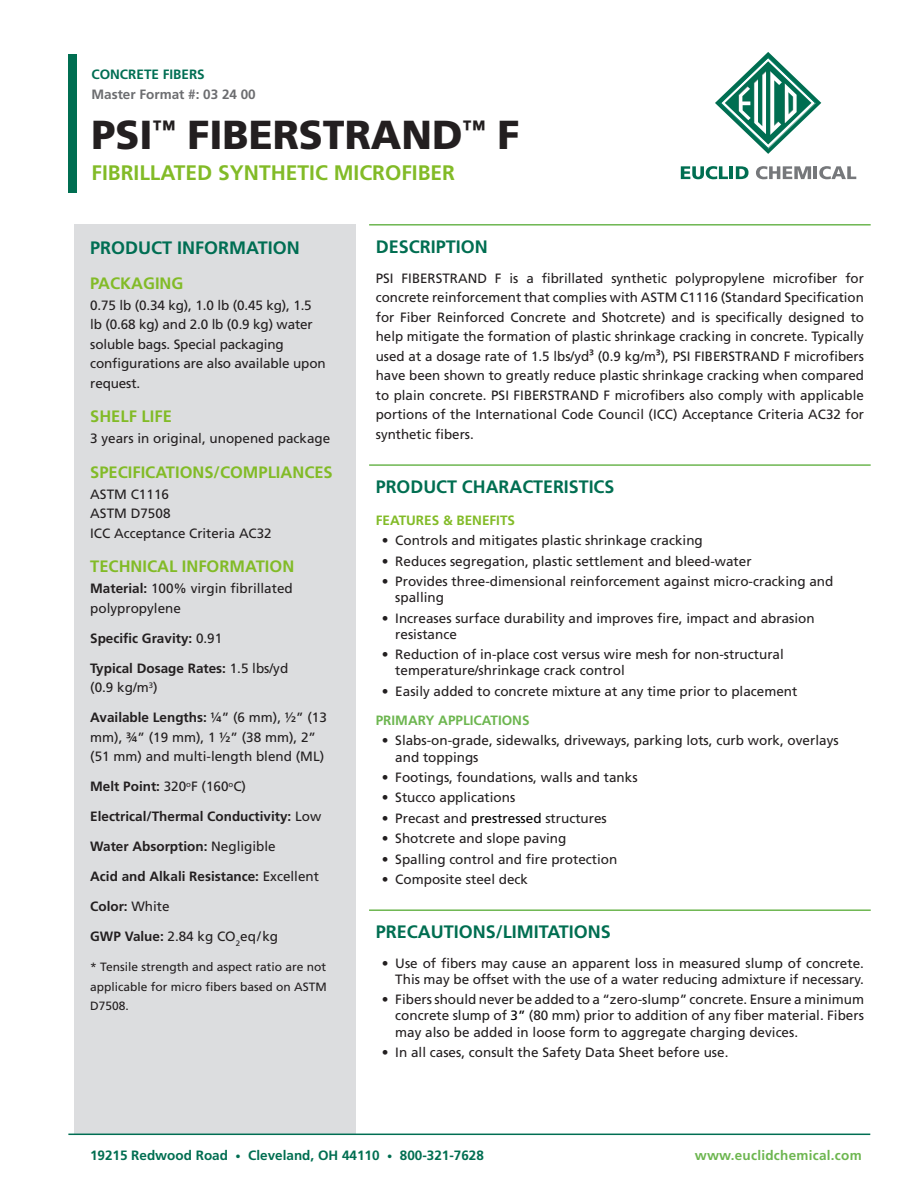
<style>
.page{position:relative;width:918px;height:1188px;background:#fff}
.page>*{position:absolute;margin:0;border:0;box-sizing:border-box;transform-origin:0 0}
.Title_-_Product_Name{font:900 40.5px "Frutiger LT Std";color:#231f20}
.Title_-_Product_Desc{font:700 21px "Frutiger LT Std";color:#82bb27}
.Dark_Green_Subheadin{font:700 18px "Frutiger LT Std";color:#006e51}
.Light_Green_-_Side_B{font:700 18px "Frutiger LT Std";color:#006e53}
.Light_Green_-_Side_B-2{font:700 16.5px "Frutiger LT Std";color:#82bb27}
.Body_Copy{font:13.5px/19.5px "Frutiger LT Std";color:#231f20}
.Body_Copy-2{font:700 13.5px/19.5px "Frutiger LT Std";color:#231f20}
.t1{font:700 13.5px "Frutiger LT Std";color:#006e51}
.Light_Green_Subheadi{font:700 13.5px "Frutiger LT Std";letter-spacing:.01em;color:#6db650}
.Leader_List{font:13.5px "Frutiger LT Std";color:#231f20}
.Body_Copy-3{font:700 13.5px "Frutiger LT Std";color:#6c6d70}
.Light_Green_Subheadi-2{font:700 13.5px "Frutiger LT Std";color:#82bb27}
.Product_Type__Top{font:700 13.5px "Frutiger LT Std";color:#006e53}
.Leader_List-2{font:700 13.5px "Frutiger LT Std";color:#231f20}
.Leader_List-3{font:12px/19.5px "Frutiger LT Std";color:#231f20;text-align:justify}
.s1{font-weight:700}
.s2{font-weight:400}
.s3{color:#000}
.s4{font-size:10.5px}
</style>
<div class="page">
<hr style="left:369px;top:224px;width:502px;height:2px;background:#6db650">
<hr style="left:369px;top:464px;width:502px;height:2px;background:#6db650">
<hr style="left:369px;top:909px;width:502px;height:2px;background:#6db650">
<div style="left:74px;top:224px;width:282px;height:910px;background:#dcdddf"></div>
<svg style="left:715px;top:52px;width:106px;height:102px"></svg>
<svg style="left:681px;top:166px;width:68px;height:13px"></svg>
<svg style="left:756px;top:166px;width:100px;height:13px"></svg>
<div style="left:68px;top:54px;width:8px;height:139px;background:#006e51"></div>
<hr style="left:68px;top:1134px;width:802px;height:1px;background:#006e53">
<p class="Product_Type__Top" style="left:92px;top:66px;width:115px">CONCRETE FIBERS</p>
<p class="Body_Copy-3" style="left:92px;top:86px;width:166px">Master Format #: 03 24 00</p>
<p class="Title_-_Product_Name" style="left:92px;top:110px;width:429px">PSI<sup>™</sup> FIBERSTRAND<sup>™</sup> F</p>
<p class="Title_-_Product_Desc" style="left:92px;top:160px;width:365px">FIBRILLATED SYNTHETIC MICROFIBER</p>
<p class="Light_Green_-_Side_B" style="left:90px;top:237px;width:211px">PRODUCT INFORMATION</p>
<p class="Light_Green_-_Side_B-2" style="left:90px;top:273px;width:95px">PACKAGING</p>
<p class="Body_Copy" style="left:90px;top:295px;width:237px">0.75 lb (0.34 kg), 1.0 lb (0.45 kg), 1.5 lb (0.68 kg) and 2.0 lb (0.9 kg) water soluble bags. Special packaging configurations are also available upon request.</p>
<p class="Light_Green_-_Side_B-2" style="left:90px;top:407px;width:83px">SHELF LIFE</p>
<p class="Body_Copy" style="left:90px;top:429px;width:242px">3 years in original, unopened package</p>
<p class="Light_Green_-_Side_B-2" style="left:90px;top:462px;width:244px">SPECIFICATIONS/COMPLIANCES</p>
<p class="Body_Copy" style="left:90px;top:484px;width:80px">ASTM C1116</p>
<p class="Body_Copy" style="left:90px;top:504px;width:82px">ASTM D7508</p>
<p class="Body_Copy" style="left:90px;top:523px;width:183px">ICC Acceptance Criteria AC32</p>
<p class="Light_Green_-_Side_B-2" style="left:90px;top:557px;width:206px">TECHNICAL INFORMATION</p>
<p class="Body_Copy" style="left:90px;top:579px;width:204px"><span class="s1">Material:</span> 100% virgin fibrillated polypropylene</p>
<p class="Body_Copy-2" style="left:90px;top:628px;width:134px">Specific Gravity: <span class="s2">0.91</span></p>
<p class="Body_Copy-2" style="left:90px;top:658px;width:200px">Typical Dosage Rates: <span class="s2">1.5 lbs/yd (0.9 kg/m</span><sup>3</sup><span class="s2">)</span></p>
<p class="Body_Copy" style="left:90px;top:708px;width:238px"><span class="s1">Available Lengths:</span> ¼” (6 mm), ½” (13 mm), ¾” (19 mm), 1 ½” (38 mm), 2” (51 mm) and multi-length blend (ML)</p>
<p class="Body_Copy-2" style="left:90px;top:777px;width:157px">Melt Point: <span class="s2">320</span><sup>o</sup><span class="s2">F (160</span><sup>o</sup><span class="s2">C)</span></p>
<p class="Body_Copy-2" style="left:90px;top:807px;width:233px">Electrical/Thermal Conductivity: <span class="s2">Low</span></p>
<p class="Body_Copy-2" style="left:90px;top:837px;width:187px">Water Absorption: <span class="s2">Negligible</span></p>
<p class="Body_Copy-2" style="left:90px;top:867px;width:230px">Acid and Alkali Resistance: <span class="s2">Excellent</span></p>
<p class="Leader_List-2" style="left:90px;top:898px;width:81px">Color: <span class="s2">White</span></p>
<p class="Leader_List" style="left:90px;top:928px;width:189px"><span class="s1">GWP Value:</span> 2.84 kg CO<sub>2</sub>eq/kg</p>
<p class="Leader_List-3" style="left:90px;top:957px;width:238px">* Tensile strength and aspect ratio are not applicable for micro fibers based on ASTM D7508.</p>
<p class="Dark_Green_Subheadin" style="left:376px;top:236px;width:114px">DESCRIPTION</p>
<p class="Body_Copy" style="left:376px;top:268px;width:490px;text-align:justify">PSI FIBERSTRAND F is a fibrillated synthetic polypropylene microfiber for concrete reinforcement that complies with ASTM C1116 (Standard Specification for Fiber Reinforced Concrete and Shotcrete) and is specifically designed to help mitigate the formation of plastic shrinkage cracking in concrete. Typically used at a dosage rate of 1.5 lbs/yd³ (0.9 kg/m³), PSI FIBERSTRAND F microfibers have been shown to greatly reduce plastic shrinkage cracking when compared to plain concrete. PSI FIBERSTRAND F microfibers also comply with applicable portions of the International Code Council (ICC) Acceptance Criteria AC32 for synthetic fibers.</p>
<p class="Dark_Green_Subheadin" style="left:376px;top:476px;width:240px">PRODUCT CHARACTERISTICS</p>
<p class="Light_Green_Subheadi-2" style="left:376px;top:512px;width:141px">FEATURES &amp; BENEFITS</p>
<p class="Body_Copy" style="left:382px;top:531px;width:323px">• Controls and mitigates plastic shrinkage cracking</p>
<p class="Body_Copy" style="left:382px;top:551px;width:371px">• Reduces segregation, plastic settlement and bleed-water</p>
<p class="Body_Copy" style="left:395px;top:573px;width:440px;line-height:16.2px;text-indent:-14px">• Provides three-dimensional reinforcement against micro-cracking and spalling</p>
<p class="Body_Copy" style="left:395px;top:610px;width:421px;line-height:16.2px;text-indent:-14px">• Increases surface durability and improves fire, impact and abrasion resistance</p>
<p class="Body_Copy" style="left:395px;top:646px;width:390px;line-height:16.2px;text-indent:-14px">• Reduction of in-place cost versus wire mesh for non-structural temperature/shrinkage crack control</p>
<p class="Body_Copy" style="left:382px;top:681px;width:417px">• Easily added to concrete mixture at any time prior to placement</p>
<p class="Light_Green_Subheadi" style="left:376px;top:712px;width:155px">PRIMARY APPLICATIONS</p>
<p class="Body_Copy" style="left:395px;top:733px;width:445px;line-height:16.2px;text-indent:-14px">• Slabs-on-grade, sidewalks, driveways, parking lots, curb work, overlays and toppings</p>
<p class="Body_Copy" style="left:382px;top:768px;width:257px">• Footings, foundations, walls and tanks</p>
<p class="Body_Copy" style="left:382px;top:788px;width:135px">• Stucco applications</p>
<p class="Body_Copy" style="left:382px;top:808px;width:227px">• Precast and <span class="s3">prestressed</span> structures</p>
<p class="Body_Copy" style="left:382px;top:829px;width:186px">• Shotcrete and slope paving</p>
<p class="Body_Copy" style="left:382px;top:849px;width:237px">• Spalling control and fire protection</p>
<p class="Body_Copy" style="left:382px;top:870px;width:148px">• Composite steel deck</p>
<p class="Dark_Green_Subheadin" style="left:376px;top:921px;width:237px">PRECAUTIONS/LIMITATIONS</p>
<p class="Body_Copy" style="left:382px;top:955px;width:484px;line-height:16.2px;text-align:right">• Use of fibers may cause an apparent loss in measured slump of concrete.<br>This may be offset with the use of a water reducing admixture if necessary.</p>
<p class="Body_Copy" style="left:395px;top:992px;width:470px;line-height:16.2px;text-align:justify;text-indent:-14px">• Fibers should never be added to a “zero-slump” concrete. Ensure a minimum concrete slump of <span class="s3">3”</span> (80 mm) prior to addition of any fiber material. Fibers may also be added in loose form to aggregate charging devices.</p>
<p class="Body_Copy" style="left:382px;top:1043px;width:348px">• In all cases, consult the Safety Data Sheet before use.</p>
<p class="t1" style="left:90px;top:1147px;width:395px">19215 Redwood Road <span class="s4">•</span> Cleveland, OH 44110 <span class="s4">•</span> 800-321-7628</p>
<p class="Light_Green_Subheadi" style="left:695px;top:1147px;width:168px">www.euclidchemical.com</p>
</div>
